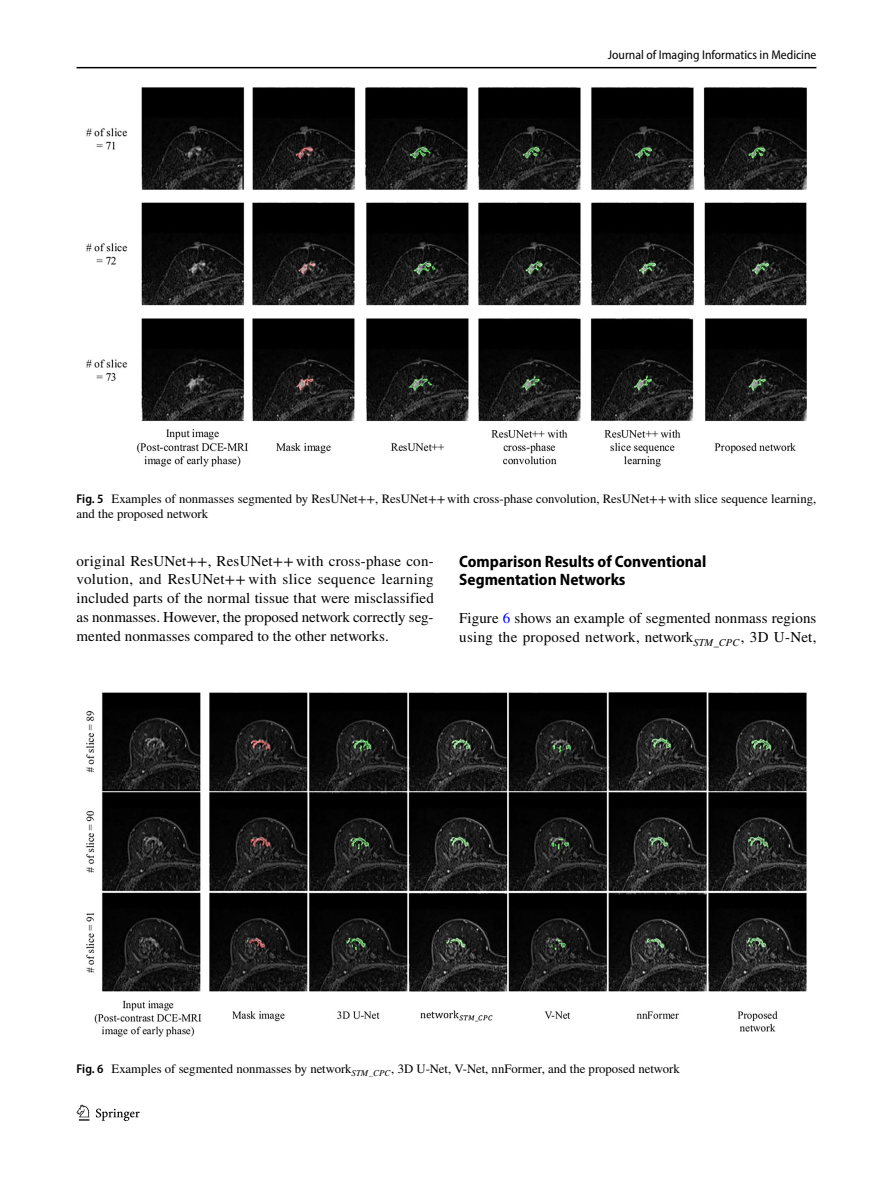
<style>
.page{position:relative;width:893px;height:1187px;background:#fff}
.page>*{position:absolute;margin:0;border:0;box-sizing:border-box;transform-origin:0 0}
.t1{font:700 semi-condensed 16.5px/18.8px "Myriad Pro";color:#000}
.t2{font:15px/18.8px "STIX";letter-spacing:.005em;color:#000;text-align:justify}
.t3{font:12.75px/15px "STIX";color:#000}
.t4{font:semi-condensed 12.75px "Myriad Pro";color:#000}
.s1{font-family:"Myriad Pro";font-weight:600;font-stretch:semi-condensed}
.s2{color:#00f}
.s3{font-family:"STIX General Regular 17"}
.s4{font-family:"STIX General Regular 18"}
</style>
<div class="page">
<hr style="left:77px;top:67px;width:739px;height:1px;background:#000">
<svg style="left:77px;top:1104px;width:12px;height:16px"></svg>
<svg style="left:96px;top:1108px;width:44px;height:12px"></svg>
<img style="left:86px;top:87px;width:721px;height:380px">
<img style="left:86px;top:692px;width:721px;height:345px">
<p class="t4" style="left:608px;top:48px;width:210px">Journal of Imaging Informatics in Medicine</p>
<p class="t3" style="left:77px;top:492px;width:741px"><span class="s1">Fig. 5</span> Examples of nonmasses segmented by ResUNet++, ResUNet++with cross-phase convolution, ResUNet++with slice sequence learning, and the proposed network</p>
<p class="t2" style="left:77px;top:552px;width:359px">original ResUNet++, ResUNet++ with cross-phase con&shy;volution, and ResUNet++ with slice sequence learning included parts of the normal tissue that were misclassified as nonmasses. However, the proposed network correctly seg&shy;mented nonmasses compared to the other networks.</p>
<p class="t1" style="left:459px;top:552px;width:249px">Comparison Results of Conventional<br>Segmentation Networks</p>
<p class="t2" style="left:459px;top:609px;width:359px">Figure <span class="s2">6</span> shows an example of segmented nonmass regions using the proposed network, <span class="s3">network</span><sub>STM</sub><sub>_</sub><sub>CPC</sub>, 3D U-Net,</p>
<p class="t3" style="left:77px;top:1061px;width:605px"><span class="s1">Fig. 6</span> Examples of segmented nonmasses by <span class="s4">network</span><sub>STM</sub><sub>_</sub><sub>CPC</sub>, 3D U-Net, V-Net, nnFormer, and the proposed network</p>
</div>
